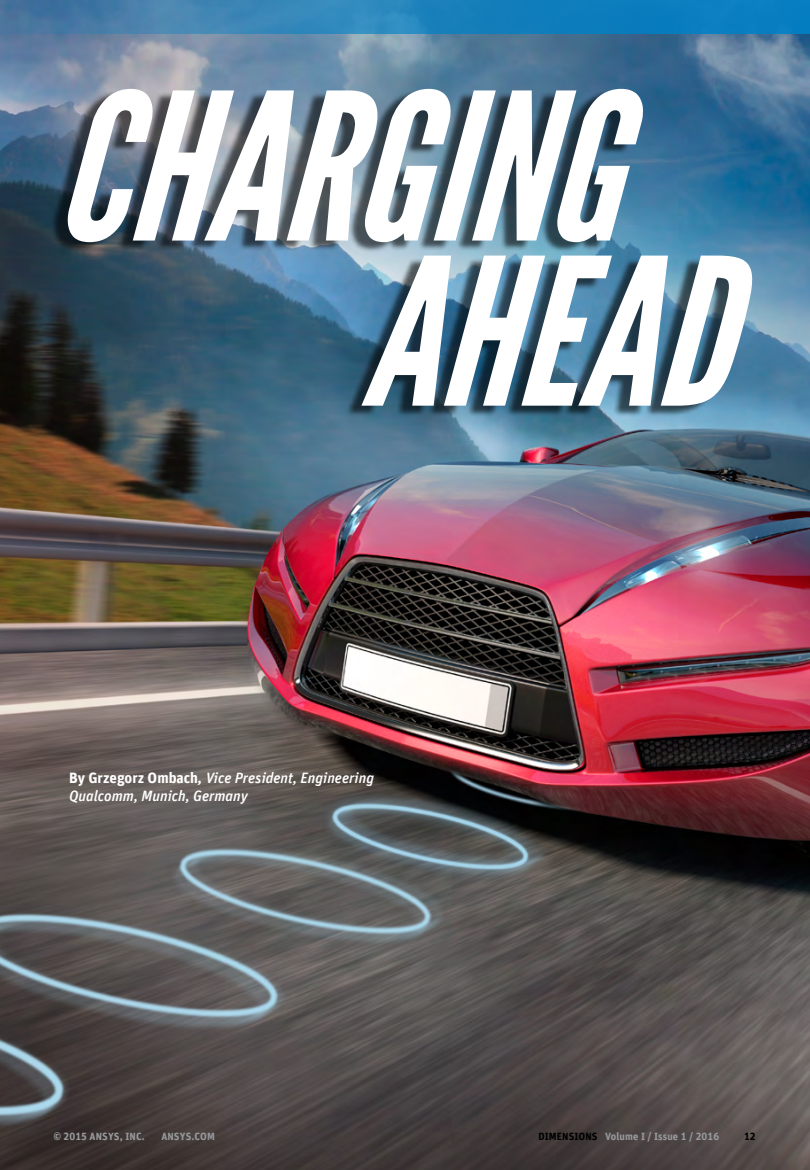
<style>
.page{position:relative;width:810px;height:1170px;background:#fff}
.page>*{position:absolute;margin:0;border:0;box-sizing:border-box;transform-origin:0 0}
.t1{font:italic 204px/165px "League Gothic Extended";color:#fff}
.t2{font:italic 500 15px/18px "Unit Offc Pro";color:#fff}
.t3{font:700 10.5px "Unit Offc Pro";letter-spacing:.01em;color:#97999c}
.t4{font:700 10.5px "Unit Offc Pro";color:#000}
.s1{font-weight:700;font-style:normal}
.s2{font-weight:700}
.s3{color:#000}
</style>
<div class="page">
<img style="left:0;top:34px;width:810px;height:1135px">
<div style="left:51px;top:91px;width:694px;height:326px;background:#000;opacity:.6"></div>
<svg style="left:0;top:0;width:810px;height:34px;background:#2780b6"></svg>
<h1 class="t1" style="left:359px;top:86px;width:436px;text-indent:-305px">CHARGING<br>AHEAD</h1>
<p class="t2" style="left:69px;top:767px;width:306px"><span class="s1">By Grzegorz Ombach</span><span class="s2">,</span> Vice President, Engineering<br>Qualcomm, Munich, Germany</p>
<p class="t3" style="left:53px;top:1128px;width:93px">© 2015 ANSYS, INC.</p>
<p class="t3" style="left:161px;top:1128px;width:55px">ANSYS.COM</p>
<p class="t3" style="left:538px;top:1128px;width:182px"><span class="s3">DIMENSIONS</span> Volume I / Issue 1 / 2016</p>
<p class="t4" style="left:744px;top:1128px;width:13px">12</p>
</div>
